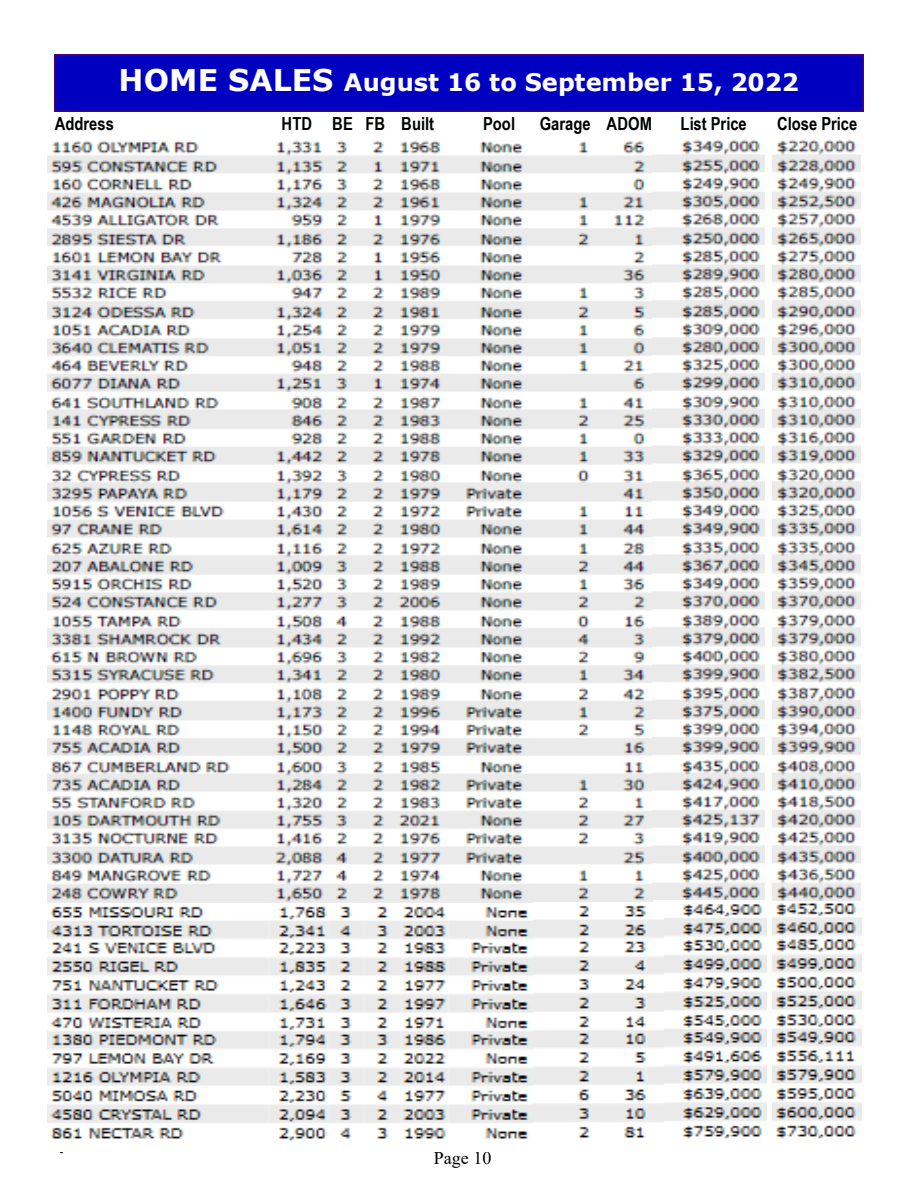
<style>
.page{position:relative;width:918px;height:1188px;background:#fff}
.page>*{position:absolute;margin:0;border:0;box-sizing:border-box;transform-origin:0 0}
.t1{font:700 24.15px "Verdana";color:#fff}
.t2{font:700 18px "Arial Narrow";color:#000}
.t3{font:18px "Times New Roman";color:#000}
.t4{font:15.15px "Calibri";color:#000}
.s1{font-size:29.85px}
</style>
<div class="page">
<div style="left:54px;top:55px;width:809px;height:57px;background:#0000c0"></div>
<img style="left:47px;top:140px;width:605px;height:763px">
<img style="left:652px;top:139px;width:112px;height:763px">
<img style="left:772px;top:139px;width:88px;height:762px">
<img style="left:47px;top:906px;width:487px;height:235px">
<img style="left:654px;top:901px;width:113px;height:238px">
<img style="left:773px;top:903px;width:88px;height:236px">
<img style="left:534px;top:902px;width:130px;height:237px">
<h1 class="t1" style="left:118px;top:66px;width:682px"><span class="s1">HOME SALES</span> August 16 to September 15, 2022</h1>
<p class="t2" style="left:55px;top:110px;width:61px">Address</p>
<p class="t2" style="left:282px;top:110px;width:154px">HTD BE FB Built</p>
<p class="t2" style="left:483px;top:110px;width:33px">Pool</p>
<p class="t2" style="left:540px;top:110px;width:114px">Garage ADOM</p>
<p class="t2" style="left:680px;top:110px;width:68px">List Price</p>
<p class="t2" style="left:777px;top:110px;width:82px">Close Price</p>
<p class="t4" style="left:58px;top:1138px;width:7px">t</p>
<p class="t3" style="left:434px;top:1146px;width:59px">Page 10</p>
</div>
